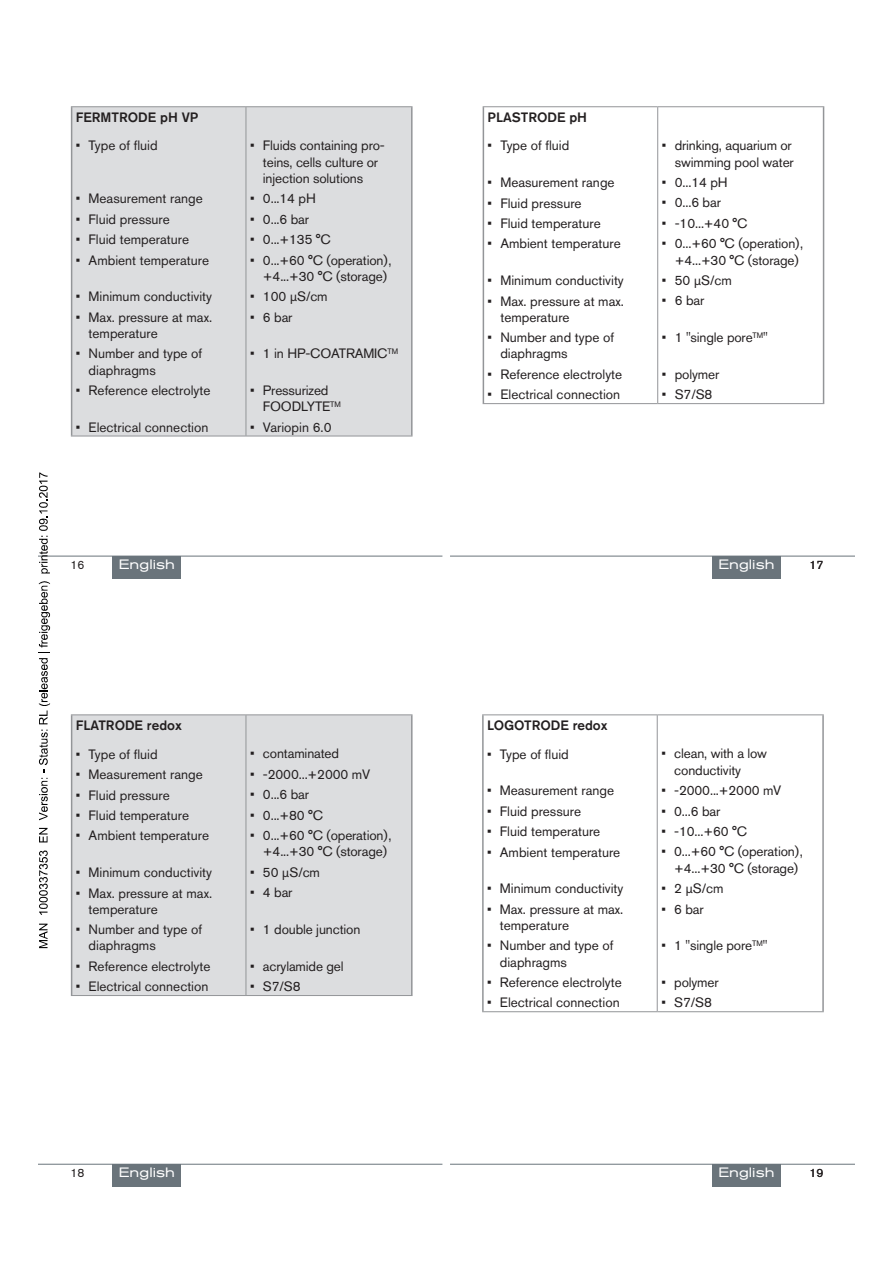
<style>
.page{position:relative;width:893px;height:1263px;background:#fff}
.page>*{position:absolute;margin:0;border:0;box-sizing:border-box;transform-origin:0 0}
.t1{font:13.5px/16.2px "Akzidenz Grotesk BQ";color:#231f20}
.t2{font:500 13.5px "Akzidenz Grotesk BQ";color:#231f20}
.t3{font:expanded 13.5px "Akzidenz Grotesk BQ";color:#fff}
.t4{font:12px "Akzidenz Grotesk BQ";color:#231f20}
</style>
<div class="page">
<div style="left:72px;top:107px;width:339px;height:329px;background:#dcdddf"></div>
<hr style="left:71px;top:106px;width:175px;height:1px;background:#939598">
<hr style="left:246px;top:106px;width:167px;height:1px;background:#939598">
<hr style="left:246px;top:107px;width:1px;height:329px;background:#939598">
<hr style="left:71px;top:436px;width:175px;height:1px;background:#939598">
<hr style="left:246px;top:436px;width:167px;height:1px;background:#939598">
<hr style="left:71px;top:107px;width:1px;height:329px;background:#939598">
<hr style="left:411px;top:107px;width:2px;height:329px;background:#939598">
<hr style="left:38px;top:556px;width:404px;height:1px;background:#6a747b">
<div style="left:113px;top:556px;width:68px;height:22px;background:#6a747b"></div>
<svg style="left:484px;top:107px;width:339px;height:296px"></svg>
<hr style="left:483px;top:106px;width:175px;height:1px;background:#939598">
<hr style="left:658px;top:106px;width:166px;height:1px;background:#939598">
<hr style="left:657px;top:107px;width:1px;height:296px;background:#939598">
<hr style="left:483px;top:403px;width:175px;height:1px;background:#939598">
<hr style="left:658px;top:403px;width:166px;height:1px;background:#939598">
<hr style="left:483px;top:107px;width:1px;height:296px;background:#939598">
<hr style="left:823px;top:107px;width:1px;height:296px;background:#939598">
<hr style="left:451px;top:556px;width:404px;height:1px;background:#6a747b">
<div style="left:712px;top:556px;width:68px;height:22px;background:#6a747b"></div>
<div style="left:72px;top:715px;width:339px;height:280px;background:#dcdddf"></div>
<hr style="left:71px;top:714px;width:175px;height:1px;background:#939598">
<hr style="left:246px;top:714px;width:167px;height:1px;background:#939598">
<hr style="left:246px;top:715px;width:1px;height:280px;background:#939598">
<hr style="left:71px;top:995px;width:175px;height:1px;background:#939598">
<hr style="left:246px;top:995px;width:167px;height:1px;background:#939598">
<hr style="left:71px;top:715px;width:1px;height:280px;background:#939598">
<hr style="left:411px;top:715px;width:2px;height:280px;background:#939598">
<hr style="left:38px;top:1164px;width:404px;height:1px;background:#6a747b">
<div style="left:113px;top:1164px;width:68px;height:22px;background:#6a747b"></div>
<svg style="left:484px;top:715px;width:338px;height:296px"></svg>
<hr style="left:482px;top:714px;width:175px;height:1px;background:#939598">
<hr style="left:657px;top:714px;width:167px;height:1px;background:#939598">
<hr style="left:657px;top:715px;width:1px;height:296px;background:#939598">
<hr style="left:482px;top:1011px;width:175px;height:1px;background:#939598">
<hr style="left:657px;top:1011px;width:167px;height:1px;background:#939598">
<hr style="left:482px;top:715px;width:2px;height:296px;background:#939598">
<hr style="left:822px;top:715px;width:2px;height:296px;background:#939598">
<hr style="left:451px;top:1164px;width:404px;height:1px;background:#6a747b">
<div style="left:712px;top:1164px;width:68px;height:22px;background:#6a747b"></div>
<svg style="left:39px;top:924px;width:9px;height:24px"></svg>
<svg style="left:39px;top:850px;width:9px;height:65px"></svg>
<svg style="left:39px;top:828px;width:9px;height:14px"></svg>
<svg style="left:39px;top:581px;width:11px;height:239px"></svg>
<svg style="left:39px;top:472px;width:11px;height:101px"></svg>
<p class="t2" style="left:76px;top:108px;width:124px">FERMTRODE pH VP</p>
<p class="t1" style="left:76px;top:138px;width:83px">• Type of fluid</p>
<p class="t1" style="left:76px;top:190px;width:128px">• Measurement range</p>
<p class="t1" style="left:76px;top:211px;width:96px">• Fluid pressure</p>
<p class="t1" style="left:76px;top:231px;width:115px">• Fluid temperature</p>
<p class="t1" style="left:76px;top:252px;width:135px">• Ambient temperature</p>
<p class="t1" style="left:76px;top:288px;width:138px">• Minimum conductivity</p>
<p class="t1" style="left:89px;top:309px;width:125px;text-indent:-13px">• Max. pressure at max. temperature</p>
<p class="t1" style="left:89px;top:346px;width:115px;text-indent:-13px">• Number and type of diaphragms</p>
<p class="t1" style="left:76px;top:382px;width:136px">• Reference electrolyte</p>
<p class="t1" style="left:76px;top:419px;width:134px">• Electrical connection</p>
<p class="t1" style="left:263px;top:137px;width:123px;text-indent:-13px">• Fluids containing pro&shy;teins, cells culture or injection solutions</p>
<p class="t1" style="left:250px;top:190px;width:67px">• 0...14 pH</p>
<p class="t1" style="left:250px;top:211px;width:60px">• 0...6 bar</p>
<p class="t1" style="left:250px;top:231px;width:82px">• 0...+135 °C</p>
<p class="t1" style="left:263px;top:252px;width:130px;text-indent:-13px">• 0...+60 °C (operation), +4...+30 °C (storage)</p>
<p class="t1" style="left:250px;top:288px;width:79px">• 100 µS/cm</p>
<p class="t1" style="left:250px;top:309px;width:44px">• 6 bar</p>
<p class="t1" style="left:250px;top:345px;width:149px">• 1 in HP-COATRAMIC<sup>TM</sup></p>
<p class="t1" style="left:263px;top:382px;width:79px;text-indent:-13px">• Pressurized<br>FOODLYTE<sup>TM</sup></p>
<p class="t1" style="left:250px;top:419px;width:83px">• Variopin 6.0</p>
<p class="t2" style="left:488px;top:108px;width:101px">PLASTRODE pH</p>
<p class="t1" style="left:488px;top:138px;width:83px">• Type of fluid</p>
<p class="t1" style="left:488px;top:174px;width:128px">• Measurement range</p>
<p class="t1" style="left:488px;top:195px;width:96px">• Fluid pressure</p>
<p class="t1" style="left:488px;top:215px;width:115px">• Fluid temperature</p>
<p class="t1" style="left:488px;top:236px;width:135px">• Ambient temperature</p>
<p class="t1" style="left:488px;top:272px;width:138px">• Minimum conductivity</p>
<p class="t1" style="left:500px;top:293px;width:125px;text-indent:-13px">• Max. pressure at max. temperature</p>
<p class="t1" style="left:500px;top:329px;width:115px;text-indent:-13px">• Number and type of diaphragms</p>
<p class="t1" style="left:488px;top:366px;width:136px">• Reference electrolyte</p>
<p class="t1" style="left:488px;top:386px;width:134px">• Electrical connection</p>
<p class="t1" style="left:662px;top:137px;width:133px;text-align:right">• drinking, aquarium or swimming pool water</p>
<p class="t1" style="left:662px;top:174px;width:67px">• 0...14 pH</p>
<p class="t1" style="left:662px;top:195px;width:60px">• 0...6 bar</p>
<p class="t1" style="left:662px;top:215px;width:87px">• -10...+40 °C</p>
<p class="t1" style="left:675px;top:235px;width:130px;text-indent:-13px">• 0...+60 °C (operation), +4...+30 °C (storage)</p>
<p class="t1" style="left:662px;top:272px;width:71px">• 50 µS/cm</p>
<p class="t1" style="left:662px;top:293px;width:44px">• 6 bar</p>
<p class="t1" style="left:662px;top:329px;width:107px">• 1 "single pore<sup>TM</sup>"</p>
<p class="t1" style="left:662px;top:366px;width:59px">• polymer</p>
<p class="t1" style="left:662px;top:386px;width:52px">• S7/S8</p>
<p class="t4" style="left:71px;top:558px;width:15px">16</p>
<p class="t3" style="left:119px;top:557px;width:57px">English</p>
<p class="t3" style="left:718px;top:557px;width:57px">English</p>
<p class="t4" style="left:810px;top:558px;width:15px">17</p>
<p class="t2" style="left:76px;top:717px;width:107px">FLATRODE redox</p>
<p class="t1" style="left:76px;top:746px;width:83px">• Type of fluid</p>
<p class="t1" style="left:76px;top:766px;width:128px">• Measurement range</p>
<p class="t1" style="left:76px;top:787px;width:96px">• Fluid pressure</p>
<p class="t1" style="left:76px;top:807px;width:115px">• Fluid temperature</p>
<p class="t1" style="left:76px;top:827px;width:135px">• Ambient temperature</p>
<p class="t1" style="left:76px;top:864px;width:138px">• Minimum conductivity</p>
<p class="t1" style="left:89px;top:885px;width:125px;text-indent:-13px">• Max. pressure at max. temperature</p>
<p class="t1" style="left:89px;top:921px;width:115px;text-indent:-13px">• Number and type of diaphragms</p>
<p class="t1" style="left:76px;top:958px;width:136px">• Reference electrolyte</p>
<p class="t1" style="left:76px;top:978px;width:134px">• Electrical connection</p>
<p class="t1" style="left:250px;top:745px;width:90px">• contaminated</p>
<p class="t1" style="left:250px;top:766px;width:121px">• -2000...+2000 mV</p>
<p class="t1" style="left:250px;top:786px;width:60px">• 0...6 bar</p>
<p class="t1" style="left:250px;top:807px;width:74px">• 0...+80 °C</p>
<p class="t1" style="left:263px;top:827px;width:130px;text-indent:-13px">• 0...+60 °C (operation), +4...+30 °C (storage)</p>
<p class="t1" style="left:250px;top:864px;width:71px">• 50 µS/cm</p>
<p class="t1" style="left:250px;top:884px;width:44px">• 4 bar</p>
<p class="t1" style="left:250px;top:921px;width:112px">• 1 double junction</p>
<p class="t1" style="left:250px;top:958px;width:95px">• acrylamide gel</p>
<p class="t1" style="left:250px;top:978px;width:52px">• S7/S8</p>
<p class="t2" style="left:487px;top:717px;width:122px">LOGOTRODE redox</p>
<p class="t1" style="left:487px;top:746px;width:83px">• Type of fluid</p>
<p class="t1" style="left:487px;top:782px;width:128px">• Measurement range</p>
<p class="t1" style="left:487px;top:803px;width:96px">• Fluid pressure</p>
<p class="t1" style="left:487px;top:823px;width:115px">• Fluid temperature</p>
<p class="t1" style="left:487px;top:844px;width:135px">• Ambient temperature</p>
<p class="t1" style="left:487px;top:880px;width:138px">• Minimum conductivity</p>
<p class="t1" style="left:500px;top:901px;width:125px;text-indent:-13px">• Max. pressure at max. temperature</p>
<p class="t1" style="left:500px;top:937px;width:115px;text-indent:-13px">• Number and type of diaphragms</p>
<p class="t1" style="left:487px;top:974px;width:136px">• Reference electrolyte</p>
<p class="t1" style="left:487px;top:994px;width:134px">• Electrical connection</p>
<p class="t1" style="left:674px;top:745px;width:94px;text-indent:-13px">• clean, with a low conductivity</p>
<p class="t1" style="left:661px;top:782px;width:121px">• -2000...+2000 mV</p>
<p class="t1" style="left:661px;top:803px;width:60px">• 0...6 bar</p>
<p class="t1" style="left:661px;top:823px;width:87px">• -10...+60 °C</p>
<p class="t1" style="left:674px;top:843px;width:130px;text-indent:-13px">• 0...+60 °C (operation), +4...+30 °C (storage)</p>
<p class="t1" style="left:661px;top:880px;width:64px">• 2 µS/cm</p>
<p class="t1" style="left:661px;top:901px;width:44px">• 6 bar</p>
<p class="t1" style="left:661px;top:937px;width:107px">• 1 "single pore<sup>TM</sup>"</p>
<p class="t1" style="left:661px;top:974px;width:59px">• polymer</p>
<p class="t1" style="left:661px;top:994px;width:52px">• S7/S8</p>
<p class="t4" style="left:71px;top:1166px;width:15px">18</p>
<p class="t3" style="left:119px;top:1165px;width:57px">English</p>
<p class="t3" style="left:718px;top:1165px;width:57px">English</p>
<p class="t4" style="left:810px;top:1166px;width:15px">19</p>
</div>
